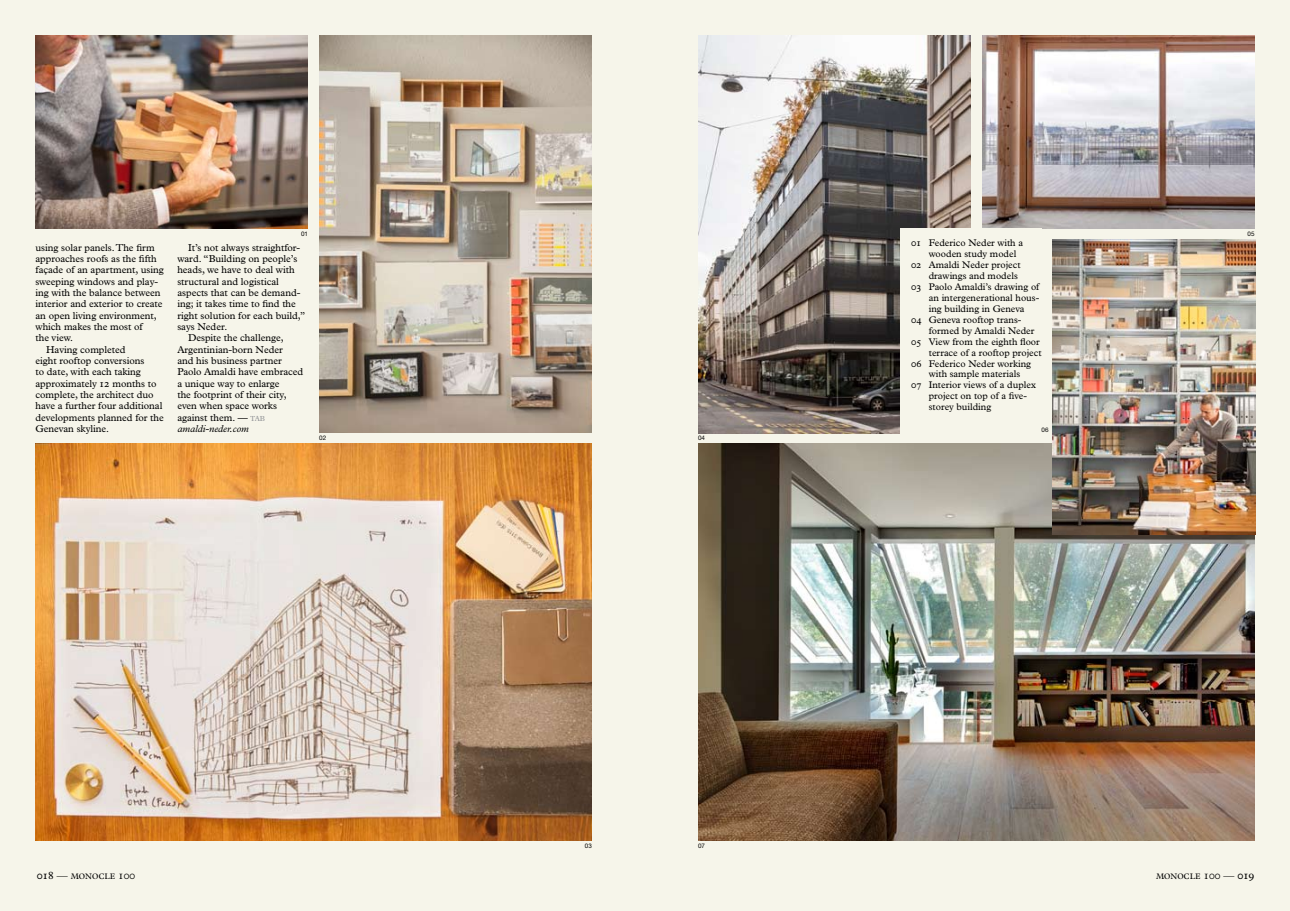
<style>
.page{position:relative;width:1290px;height:911px;background:#fff}
.page>*{position:absolute;margin:0;border:0;box-sizing:border-box;transform-origin:0 0}
.t1{font:300 11px "Plantin MT Std";color:#000}
.t2{font:10px "Plantin MT Std";color:#000}
.t3{font:italic 10px "Plantin MT Std";color:#000}
.t4{font:9.75px "Plantin MT Std";color:#000}
.t5{font:6.25px "Helvetica Neue";color:#000}
.s1{font-weight:300}
.s2{font-weight:300;color:#939598}
.s3{font-weight:400}
</style>
<div class="page">
<div style="left:0;top:0;width:645px;height:911px;background:#f6f5ea"></div>
<div style="left:645px;top:0;width:645px;height:911px;background:#f6f5ea"></div>
<img style="left:35px;top:35px;width:273px;height:193px">
<img style="left:319px;top:35px;width:273px;height:397px">
<img style="left:35px;top:443px;width:557px;height:397px">
<img style="left:698px;top:443px;width:556px;height:397px">
<img style="left:982px;top:35px;width:272px;height:193px">
<img style="left:698px;top:35px;width:273px;height:398px">
<div style="left:900px;top:228px;width:141px;height:210px;background:#f6f5ea"></div>
<img style="left:1053px;top:239px;width:202px;height:295px">
<p class="t2" style="left:35px;top:242px;width:121px">using solar panels. The firm</p>
<p class="t2" style="left:35px;top:253px;width:123px">approaches roofs as the fifth</p>
<p class="t2" style="left:35px;top:264px;width:130px">façade of an apartment, using</p>
<p class="t2" style="left:35px;top:276px;width:124px">sweeping windows and play-</p>
<p class="t2" style="left:35px;top:287px;width:127px">ing with the balance between</p>
<p class="t2" style="left:35px;top:298px;width:129px">interior and exterior to create</p>
<p class="t2" style="left:35px;top:310px;width:123px">an open living environment,</p>
<p class="t2" style="left:35px;top:321px;width:109px">which makes the most of</p>
<p class="t2" style="left:35px;top:332px;width:39px">the view.</p>
<p class="t2" style="left:46px;top:344px;width:81px">Having completed</p>
<p class="t2" style="left:35px;top:355px;width:111px">eight rooftop conversions</p>
<p class="t2" style="left:35px;top:366px;width:107px">to date, with each taking</p>
<p class="t2" style="left:35px;top:378px;width:123px">approximately 12 months to</p>
<p class="t2" style="left:35px;top:389px;width:120px">complete, the architect duo</p>
<p class="t2" style="left:35px;top:400px;width:128px">have a further four additional</p>
<p class="t2" style="left:35px;top:412px;width:130px">developments planned for the</p>
<p class="t2" style="left:35px;top:423px;width:75px">Genevan skyline.</p>
<p class="t5" style="left:301px;top:230px;width:8px">01</p>
<p class="t2" style="left:188px;top:242px;width:114px">It’s not always straightfor-</p>
<p class="t2" style="left:177px;top:253px;width:121px">ward. “Building on people’s</p>
<p class="t2" style="left:177px;top:264px;width:119px">heads, we have to deal with</p>
<p class="t2" style="left:177px;top:276px;width:103px">structural and logistical</p>
<p class="t2" style="left:177px;top:287px;width:125px">aspects that can be demand-</p>
<p class="t2" style="left:177px;top:298px;width:120px">ing; it takes time to find the</p>
<p class="t2" style="left:177px;top:310px;width:129px">right solution for each build,”</p>
<p class="t2" style="left:177px;top:321px;width:52px">says Neder.</p>
<p class="t2" style="left:188px;top:332px;width:97px">Despite the challenge,</p>
<p class="t2" style="left:177px;top:344px;width:107px">Argentinian-born Neder</p>
<p class="t2" style="left:177px;top:355px;width:106px">and his business partner</p>
<p class="t2" style="left:177px;top:366px;width:127px">Paolo Amaldi have embraced</p>
<p class="t2" style="left:177px;top:378px;width:104px">a unique way to enlarge</p>
<p class="t2" style="left:177px;top:389px;width:111px">the footprint of their city,</p>
<p class="t2" style="left:177px;top:400px;width:101px">even when space works</p>
<p class="t2" style="left:177px;top:412px;width:89px">against them. <span class="s1">—</span> <span class="s2">tab</span></p>
<p class="t3" style="left:177px;top:423px;width:73px">amaldi-neder.com</p>
<p class="t5" style="left:319px;top:434px;width:8px">02</p>
<p class="t5" style="left:698px;top:434px;width:8px">04</p>
<p class="t5" style="left:585px;top:842px;width:8px">03</p>
<p class="t5" style="left:698px;top:842px;width:8px">07</p>
<p class="t4" style="left:911px;top:237px;width:113px">01 Federico Neder with a</p>
<p class="t4" style="left:929px;top:248px;width:89px">wooden study model</p>
<p class="t4" style="left:911px;top:259px;width:111px">02 Amaldi Neder project</p>
<p class="t4" style="left:929px;top:270px;width:91px">drawings and models</p>
<p class="t4" style="left:911px;top:281px;width:130px">03 Paolo Amaldi’s drawing of</p>
<p class="t4" style="left:929px;top:292px;width:112px">an intergenerational hous-</p>
<p class="t4" style="left:929px;top:303px;width:97px">ing building in Geneva</p>
<p class="t4" style="left:911px;top:314px;width:112px">04 Geneva rooftop trans-</p>
<p class="t4" style="left:929px;top:325px;width:107px">formed by Amaldi Neder</p>
<p class="t4" style="left:911px;top:336px;width:130px">05 View from the eighth floor</p>
<p class="t4" style="left:929px;top:347px;width:114px">terrace of a rooftop project</p>
<p class="t4" style="left:911px;top:358px;width:122px">06 Federico Neder working</p>
<p class="t4" style="left:929px;top:368px;width:93px">with sample materials</p>
<p class="t4" style="left:911px;top:379px;width:126px">07 Interior views of a duplex</p>
<p class="t4" style="left:929px;top:390px;width:100px">project on top of a five-</p>
<p class="t4" style="left:929px;top:401px;width:64px">storey building</p>
<p class="t5" style="left:1041px;top:426px;width:8px">06</p>
<p class="t5" style="left:1247px;top:230px;width:8px">05</p>
<p class="t1" style="left:37px;top:869px;width:100px"><span class="s3">018 —</span> monocle 100</p>
<p class="t1" style="left:1156px;top:869px;width:100px">monocle 100 <span class="s3">— 019</span></p>
</div>
